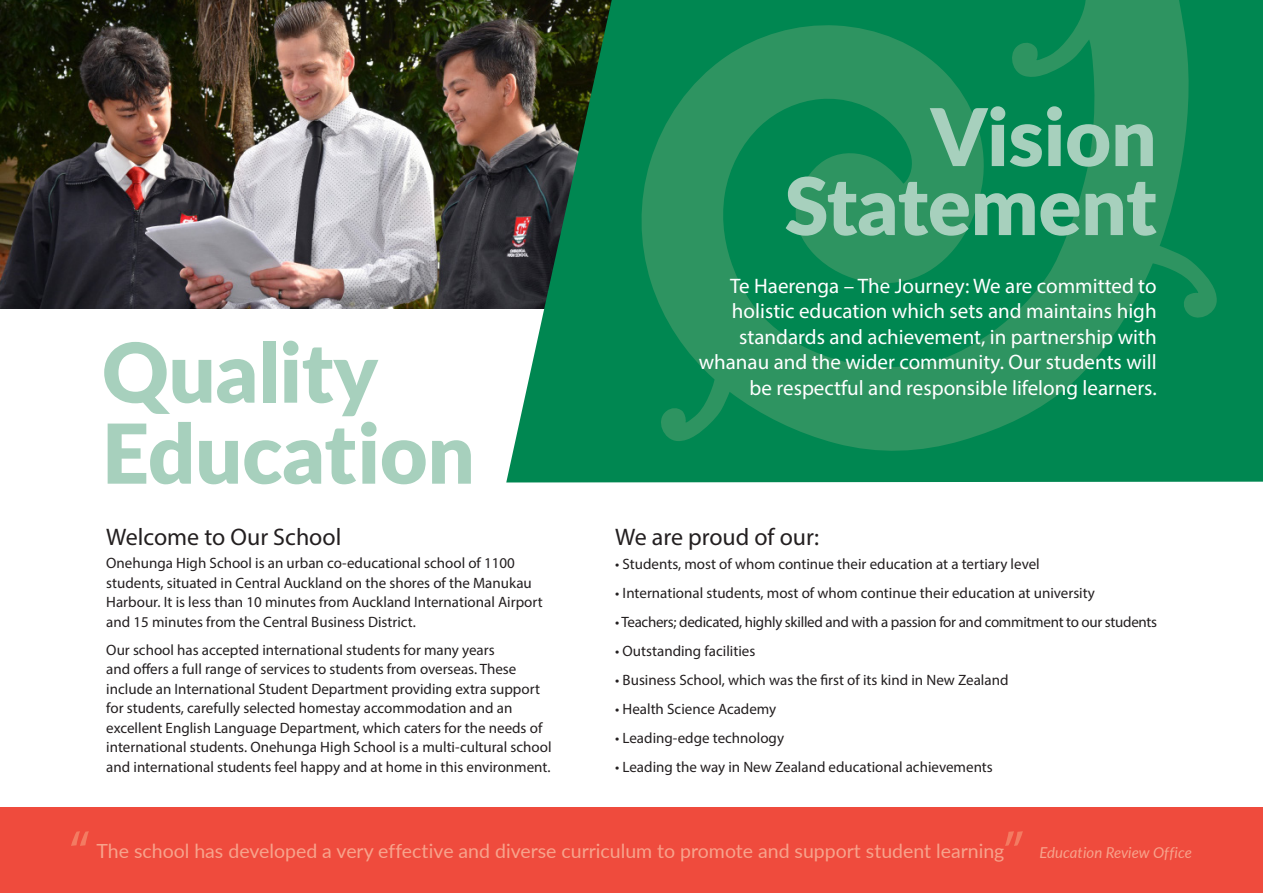
<style>
.page{position:relative;width:1263px;height:893px;background:#fff}
.page>*{position:absolute;margin:0;border:0;box-sizing:border-box;transform-origin:0 0}
.t1{font:900 82.5px/81px "Lato";color:#a7d0bd}
.t2{font:900 79.5px/69px "Lato";color:#a7d0bd;text-align:right}
.t3{font:60px "Myriad Pro";color:#f37b62}
.Headings{font:24px "Myriad Pro";color:#231f20}
.t4{font:21px/25.5px "Myriad Pro";color:#fff;text-align:right}
.t5{font:19.5px "Lato";color:#f7a38c}
.Body_copy{font:15px/19.5px "Myriad Pro";color:#231f20}
.Body_copy-2{font:15px "Myriad Pro";letter-spacing:-.02em;color:#231f20}
.t6{font:italic 15px "Lato";color:#f7a38c}
</style>
<div class="page">
<img style="left:0;top:0;width:506px;height:308px">
<svg style="left:506px;top:0;width:757px;height:482px;background:#15794e"></svg>
<div style="left:0;top:808px;width:1263px;height:85px;background:#ef4b3d"></div>
<svg style="left:638px;top:0;width:579px;height:454px;background:#168d58"></svg>
<p class="t1" style="left:102px;top:328px;width:374px">Quality<br>Education</p>
<p class="Headings" style="left:106px;top:522px;width:237px">Welcome to Our School</p>
<p class="Body_copy" style="left:106px;top:553px;width:438px">Onehunga High School is an urban co-educational school of 1100 students, situated in Central Auckland on the shores of the Manukau Harbour. It is less than 10 minutes from Auckland International Airport and 15 minutes from the Central Business District.</p>
<p class="Body_copy" style="left:106px;top:640px;width:447px">Our school has accepted international students for many years<br>and offers a full range of services to students from overseas. These include an International Student Department providing extra support for students, carefully selected homestay accommodation and an excellent English Language Department, which caters for the needs of international students. Onehunga High School is a multi-cultural school and international students feel happy and at home in this environment.</p>
<p class="t2" style="left:784px;top:99px;width:374px">Vision<br>Statement</p>
<p class="t4" style="left:699px;top:273px;width:459px">Te Haerenga – The Journey: We are committed to holistic education which sets and maintains high standards and achievement, in partnership with whanau and the wider community. Our students will be respectful and responsible lifelong learners.</p>
<p class="Headings" style="left:615px;top:522px;width:205px">We are proud of our:</p>
<p class="Body_copy" style="left:615px;top:554px;width:426px">• Students, most of whom continue their education at a tertiary level</p>
<p class="Body_copy" style="left:615px;top:583px;width:481px">• International students, most of whom continue their education at university</p>
<p class="Body_copy-2" style="left:615px;top:613px;width:543px">• Teachers; dedicated, highly skilled and with a passion for and commitment to our students</p>
<p class="Body_copy" style="left:615px;top:641px;width:142px">• Outstanding facilities</p>
<p class="Body_copy" style="left:615px;top:670px;width:395px">• Business School, which was the first of its kind in New Zealand</p>
<p class="Body_copy" style="left:615px;top:699px;width:163px">• Health Science Academy</p>
<p class="Body_copy" style="left:615px;top:728px;width:170px">• Leading-edge technology</p>
<p class="Body_copy" style="left:615px;top:757px;width:379px">• Leading the way in New Zealand educational achievements</p>
<p class="t3" style="left:69px;top:815px;width:23px">“</p>
<p class="t3" style="left:1003px;top:815px;width:23px">”</p>
<p class="t5" style="left:97px;top:837px;width:909px">The school has developed a very effective and diverse curriculum to promote and support student learning</p>
<p class="t6" style="left:1039px;top:842px;width:154px">Education Review Office</p>
</div>
